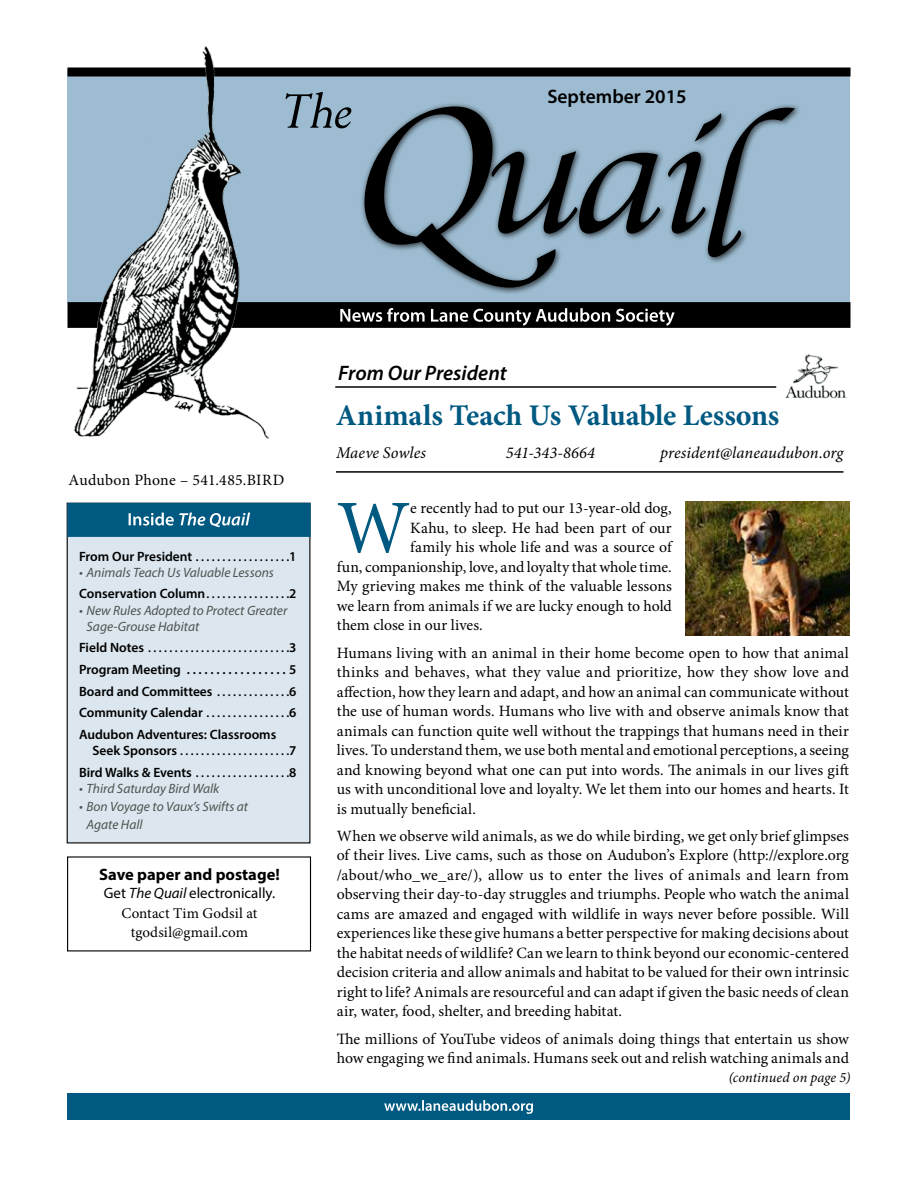
<style>
.page{position:relative;width:918px;height:1188px;background:#fff}
.page>*{position:absolute;margin:0;border:0;box-sizing:border-box;transform-origin:0 0}
.t1{font:75.75px "Minion Pro";color:#005981}
.t2{font:italic 60px "Perpetua";color:#000}
.t3{font:700 30px "Minion Pro";color:#005981}
.t4{font:italic 600 21px "Myriad Pro";color:#000}
.t5{font:600 19.5px "Myriad Pro";color:#000}
.t6{font:italic 16.5px "Minion Pro";letter-spacing:.005em;color:#000}
.t7{font:700 16.5px "Myriad Pro";color:#000}
.t8{font:15.75px/19.5px "Minion Pro";color:#000;text-align:justify}
.t9{font:15px/19.5px "Minion Pro";letter-spacing:.01em;color:#000;text-align:center}
.t10{font:15px "Myriad Pro";color:#000}
.t11{font:italic 14.25px "Minion Pro";letter-spacing:.005em;color:#000}
.t12{font:600 13.5px/21.6px "Myriad Pro";color:#000;text-align:justify}
.t13{font:italic 13.5px/21.6px "Myriad Pro";color:#4d5350}
.t14{font:600 12px "Myriad Pro";color:#000}
.s1{font-size:12px}
.s2{font-weight:600;font-style:normal;color:#000}
.s3{font-weight:600;font-style:normal;font-size:12px;color:#000}
.s4{font-size:13.5px}
.s5{font-style:italic}
</style>
<div class="page">
<div style="left:68px;top:69px;width:782px;height:234px;background:#9dbcd1"></div>
<div style="left:68px;top:1093px;width:782px;height:27px;background:#005981"></div>
<div style="left:68px;top:68px;width:783px;height:8px;background:#000"></div>
<div style="left:69px;top:304px;width:780px;height:22px;background:#000"></div>
<div style="left:68px;top:302px;width:782px;height:26px;border:3px solid #000"></div>
<img style="left:67px;top:45px;width:201px;height:394px">
<svg style="left:384px;top:1100px;width:149px;height:14px"></svg>
<svg style="left:340px;top:308px;width:335px;height:18px"></svg>
<svg style="left:363px;top:106px;width:432px;height:182px"></svg>
<hr style="left:336px;top:471px;width:507px;height:2px;background:#000">
<img style="left:785px;top:354px;width:61px;height:45px">
<hr style="left:335px;top:386px;width:441px;height:2px;background:#000">
<div style="left:67px;top:503px;width:243px;height:340px;background:#dbe6ee"></div>
<div style="left:67px;top:503px;width:243px;height:340px;border:1px solid #000"></div>
<div style="left:68px;top:503px;width:243px;height:34px;background:#005981;border:1px solid #005981"></div>
<svg style="left:129px;top:513px;width:121px;height:14px"></svg>
<img style="left:685px;top:502px;width:164px;height:133px">
<h2 class="t2" style="left:280px;top:73px;width:74px">The</h2>
<p class="t5" style="left:547px;top:84px;width:141px">September 2015</p>
<h3 class="t4" style="left:338px;top:359px;width:170px">From Our President</h3>
<h3 class="t3" style="left:336px;top:395px;width:445px">Animals Teach Us Valuable Lessons</h3>
<p class="t8" style="left:69px;top:470px;width:217px">Audubon Phone – 541.485.BIRD</p>
<p class="t12" style="left:79px;top:545px;width:219px">From Our President <span class="s1">. . . . . . . . . . . . . . . . .</span> 1</p>
<p class="t13" style="left:79px;top:561px;width:219px">• Animals Teach Us Valuable Lessons<br><span class="s2">Conservation Column</span> <span class="s3">. . . . . . . . . . . . . . .</span> <span class="s2">2</span></p>
<p class="t13" style="left:87px;top:602px;width:202px;line-height:16.2px;text-indent:-8px">• New Rules Adopted to Protect Greater<br>Sage-Grouse Habitat</p>
<p class="t14" style="left:79px;top:641px;width:219px"><span class="s4">Field Notes</span> . . . . . . . . . . . . . . . . . . . . . . . . . . <span class="s4">3</span></p>
<p class="t12" style="left:79px;top:658px;width:219px">Program Meeting . . . . . . . . . . . . . . . . . 5<br>Board and Committees <span class="s1">. . . . . . . . . . . . .</span> 6<br>Community Calendar <span class="s1">. . . . . . . . . . . . . . .</span> 6<br>Audubon Adventures: Classrooms</p>
<p class="t14" style="left:93px;top:743px;width:205px"><span class="s4">Seek Sponsors</span> . . . . . . . . . . . . . . . . . . . . <span class="s4">7</span></p>
<p class="t12" style="left:79px;top:761px;width:219px">Bird Walks &amp; Events <span class="s1">. . . . . . . . . . . . . . . . .</span> 8</p>
<p class="t13" style="left:79px;top:777px;width:142px">• Third Saturday Bird Walk</p>
<p class="t13" style="left:87px;top:797px;width:163px;line-height:18px;text-indent:-8px">• Bon Voyage to Vaux’s Swifts at<br>Agate Hall</p>
<p class="t7" style="left:99px;top:864px;width:182px">Save paper and postage!</p>
<p class="t10" style="left:104px;top:884px;width:173px">Get <span class="s5">The Quail</span> electronically.</p>
<p class="t9" style="left:122px;top:903px;width:138px">Contact Tim Godsil at tgodsil@gmail.com</p>
<p class="t6" style="left:336px;top:441px;width:92px">Maeve Sowles</p>
<p class="t6" style="left:506px;top:441px;width:91px">541-343-8664</p>
<p class="t6" style="left:660px;top:441px;width:185px">president@laneaudubon.org</p>
<h1 class="t1" style="left:337px;top:477px;width:75px">W</h1>
<p class="t8" style="left:410px;top:499px;width:263px">e recently had to put our 13-year-old dog,</p>
<p class="t8" style="left:410px;top:518px;width:263px">Kahu, to sleep. He had been part of our</p>
<p class="t8" style="left:410px;top:538px;width:263px">family his whole life and was a source of</p>
<p class="t8" style="left:337px;top:557px;width:337px">fun, companionship, love, and loyalty that whole time.</p>
<p class="t8" style="left:337px;top:577px;width:337px">My grieving makes me think of the valuable lessons</p>
<p class="t8" style="left:337px;top:596px;width:337px">we learn from animals if we are lucky enough to hold</p>
<p class="t8" style="left:337px;top:616px;width:148px">them close in our lives.</p>
<p class="t8" style="left:337px;top:643px;width:514px">Humans living with an animal in their home become open to how that animal thinks and behaves, what they value and prioritize, how they show love and affection, how they learn and adapt, and how an animal can communicate without the use of human words. Humans who live with and observe animals know that animals can function quite well without the trappings that humans need in their lives. To understand them, we use both mental and emotional perceptions, a seeing and knowing beyond what one can put into words. The animals in our lives gift us with unconditional love and loyalty. We let them into our homes and hearts. It is mutually beneficial.</p>
<p class="t8" style="left:337px;top:826px;width:514px">When we observe wild animals, as we do while birding, we get only brief glimpses of their lives. Live cams, such as those on Audubon’s Explore (http://explore.org /about/who_we_are/), allow us to enter the lives of animals and learn from observing their day-to-day struggles and triumphs. People who watch the animal cams are amazed and engaged with wildlife in ways never before possible. Will experiences like these give humans a better perspective for making decisions about the habitat needs of wildlife? Can we learn to think beyond our economic-centered decision criteria and allow animals and habitat to be valued for their own intrinsic right to life? Animals are resourceful and can adapt if given the basic needs of clean air, water, food, shelter, and breeding habitat.</p>
<p class="t8" style="left:337px;top:1029px;width:514px">The millions of YouTube videos of animals doing things that entertain us show how engaging we find animals. Humans seek out and relish watching animals and</p>
<p class="t11" style="left:729px;top:1068px;width:123px">(continued on page 5)</p>
</div>
